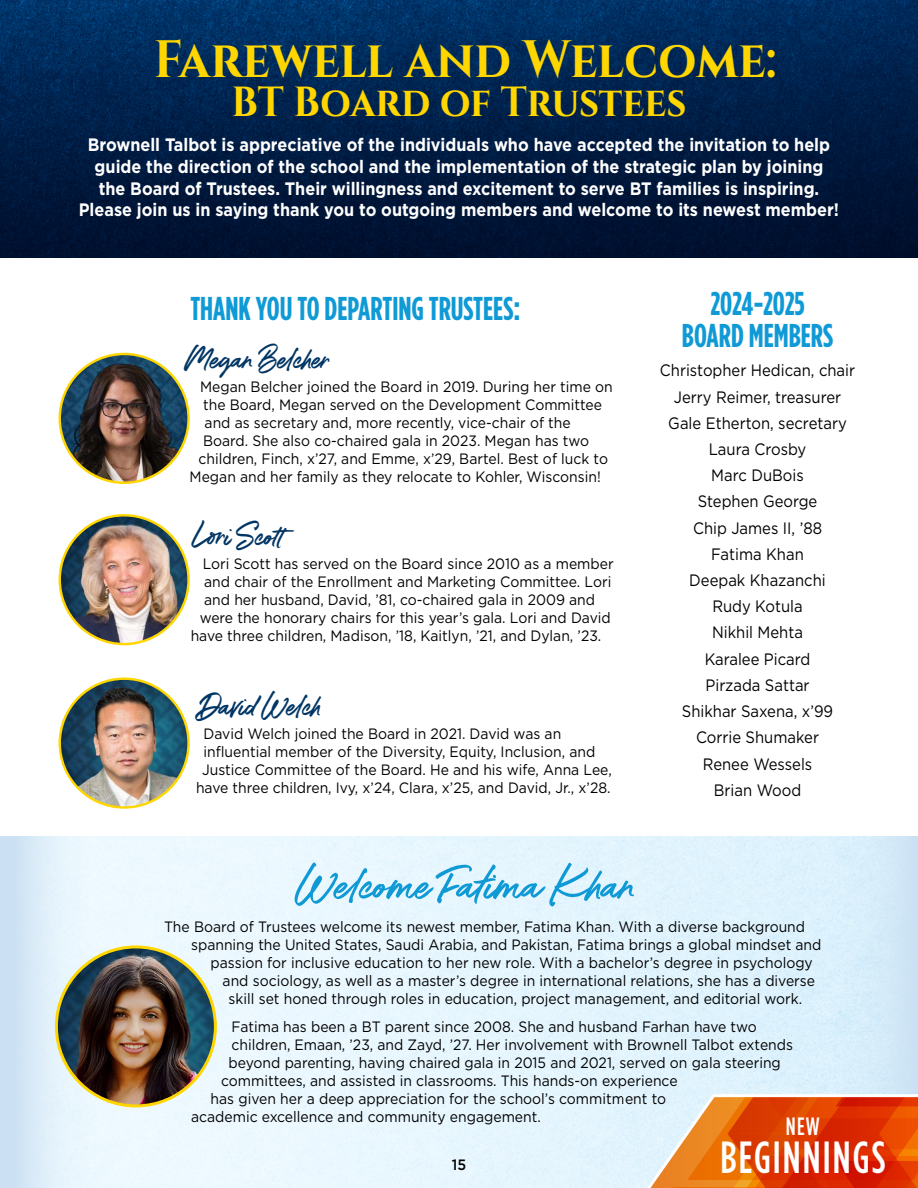
<style>
.page{position:relative;width:918px;height:1188px;background:#fff}
.page>*{position:absolute;margin:0;border:0;box-sizing:border-box;transform-origin:0 0}
.t1{font:66.6px "Kokomo Breeze";color:#0f9ad6}
.t2{font:700 52.5px "Cinzel";color:#ffd600;scale:.93 1}
.t3{font:45px "Kokomo Breeze";color:#003564;scale:.93 1}
.t4{font:500 45px "Gotham Condensed";letter-spacing:.05em;color:#fff;scale:.93 1}
.t5{font:700 42px "Cinzel";color:#ffd600;scale:.93 1}
.t6{font:700 33px/32.1px "Gotham Condensed";color:#0f9ad6;text-align:center;scale:.93 1}
.t7{font:500 25.05px "Gotham Condensed";color:#fff;scale:.93 1}
.t8{font:700 18px/21.6px "Gotham";color:#fff;text-align:center;scale:.9 1}
.t9{font:16.5px/26.2px "Gotham";color:#000;text-align:center;scale:.9 1}
.t10{font:15px "Gotham";color:#000;scale:.93 1}
.t11{font:500 15px "Gotham";color:#000;scale:.94 1}
</style>
<div class="page">
<img style="left:0;top:836px;width:918px;height:352px">
<img style="left:0;top:0;width:918px;height:257px">
<img style="left:60px;top:515px;width:129px;height:129px;border-radius:64px">
<img style="left:60px;top:354px;width:129px;height:129px;border-radius:64px">
<img style="left:60px;top:679px;width:129px;height:128px;border-radius:64px">
<img style="left:56px;top:947px;width:159px;height:159px;border-radius:79px">
<div style="left:55px;top:945px;width:162px;height:162px;border:3px solid #ffd600;border-radius:50%"></div>
<svg style="left:622px;top:1093px;width:296px;height:95px;background:#e17140"></svg>
<h2 class="t2" style="left:154px;top:27px;width:671px">Farewell and Welcome:</h2>
<h3 class="t5" style="left:231px;top:76px;width:491px">BT Board of Trustees</h3>
<p class="t8" style="left:79px;top:134px;width:846px">Brownell Talbot is appreciative of the individuals who have accepted the invitation to help guide the direction of the school and the implementation of the strategic plan by joining<br>the Board of Trustees. Their willingness and excitement to serve BT families is inspiring.<br>Please join us in saying thank you to outgoing members and welcome to its newest member!</p>
<h3 class="t6" style="left:190px;top:292px;width:356px">THANK YOU TO DEPARTING TRUSTEES:</h3>
<h3 class="t3" style="left:185px;top:337px;width:156px">Megan Belcher</h3>
<p class="t10" style="left:200px;top:377px;width:445px">Megan Belcher joined the Board in 2019. During her time on</p>
<p class="t10" style="left:203px;top:395px;width:431px">the Board, Megan served on the Development Committee</p>
<p class="t10" style="left:205px;top:413px;width:395px">and as secretary and, more recently, vice-chair of the</p>
<p class="t10" style="left:203px;top:431px;width:417px">Board. She also co‑chaired gala in 2023. Megan has two</p>
<p class="t10" style="left:199px;top:449px;width:442px">children, Finch, x’27, and Emme, x’29, Bartel. Best of luck to</p>
<p class="t10" style="left:190px;top:467px;width:444px">Megan and her family as they relocate to Kohler, Wisconsin!</p>
<h3 class="t3" style="left:195px;top:514px;width:109px">Lori Scott</h3>
<p class="t10" style="left:203px;top:554px;width:443px">Lori Scott has served on the Board since 2010 as a member</p>
<p class="t10" style="left:204px;top:572px;width:439px">and chair of the Enrollment and Marketing Committee. Lori</p>
<p class="t10" style="left:204px;top:590px;width:422px">and her husband, David, ’81, co‑chaired gala in 2009 and</p>
<p class="t10" style="left:200px;top:608px;width:444px">were the honorary chairs for this year’s gala. Lori and David</p>
<p class="t10" style="left:191px;top:626px;width:443px">have three children, Madison, ’18, Kaitlyn, ’21, and Dylan, ’23.</p>
<h3 class="t3" style="left:199px;top:684px;width:132px">David Welch</h3>
<p class="t10" style="left:204px;top:724px;width:386px">David Welch joined the Board in 2021. David was an</p>
<p class="t10" style="left:204px;top:742px;width:423px">influential member of the Diversity, Equity, Inclusion, and</p>
<p class="t10" style="left:202px;top:760px;width:442px">Justice Committee of the Board. He and his wife, Anna Lee,</p>
<p class="t10" style="left:196px;top:778px;width:447px">have three children, Ivy, x’24, Clara, x’25, and David, Jr., x’28.</p>
<h1 class="t1" style="left:297px;top:853px;width:339px">Welcome Fatima Khan</h1>
<h3 class="t6" style="left:682px;top:287px;width:164px">2024-2025<br>BOARD MEMBERS</h3>
<p class="t9" style="left:660px;top:357px;width:218px">Christopher Hedican, chair<br>Jerry Reimer, treasurer<br>Gale Etherton, secretary<br>Laura Crosby<br>Marc DuBois<br>Stephen George<br>Chip James II, ’88<br>Fatima Khan<br>Deepak Khazanchi<br>Rudy Kotula<br>Nikhil Mehta<br>Karalee Picard<br>Pirzada Sattar<br>Shikhar Saxena, x’99<br>Corrie Shumaker<br>Renee Wessels<br>Brian Wood</p>
<p class="t10" style="left:164px;top:917px;width:691px">The Board of Trustees welcome its newest member, Fatima Khan. With a diverse background</p>
<p class="t10" style="left:191px;top:935px;width:679px">spanning the United States, Saudi Arabia, and Pakistan, Fatima brings a global mindset and</p>
<p class="t10" style="left:211px;top:953px;width:649px">passion for inclusive education to her new role. With a bachelor’s degree in psychology</p>
<p class="t10" style="left:223px;top:971px;width:639px">and sociology, as well as a master’s degree in international relations, she has a diverse</p>
<p class="t10" style="left:229px;top:989px;width:618px">skill set honed through roles in education, project management, and editorial work.</p>
<p class="t10" style="left:232px;top:1017px;width:566px">Fatima has been a BT parent since 2008. She and husband Farhan have two</p>
<p class="t10" style="left:232px;top:1035px;width:605px">children, Emaan, ’23, and Zayd, ’27. Her involvement with Brownell Talbot extends</p>
<p class="t10" style="left:229px;top:1053px;width:595px">beyond parenting, having chaired gala in 2015 and 2021, served on gala steering</p>
<p class="t10" style="left:221px;top:1071px;width:492px">committees, and assisted in classrooms. This hands‑on experience</p>
<p class="t10" style="left:211px;top:1089px;width:491px">has given her a deep appreciation for the school’s commitment to</p>
<p class="t10" style="left:191px;top:1107px;width:378px">academic excellence and community engagement.</p>
<h3 class="t7" style="left:786px;top:1113px;width:38px">NEW</h3>
<p class="t11" style="left:452px;top:1155px;width:17px">15</p>
<h3 class="t4" style="left:720px;top:1133px;width:179px">BEGINNINGS</h3>
</div>
